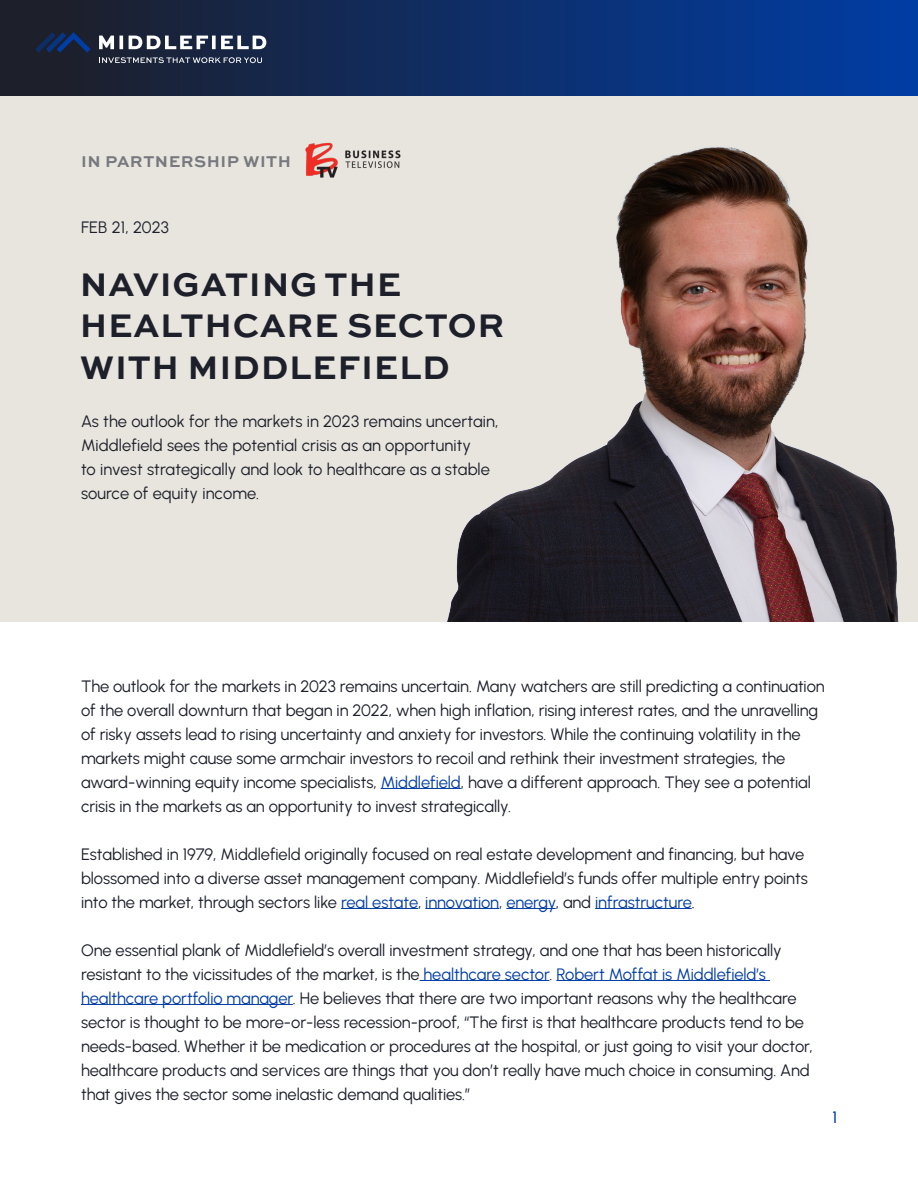
<style>
.page{position:relative;width:918px;height:1188px;background:#fff}
.page>*{position:absolute;margin:0;border:0;box-sizing:border-box;transform-origin:0 0}
.t1{font:700 34.5px/41.4px "Sweet Sans Pro";letter-spacing:.02em;color:#1d1f2a}
.t2{font:16.5px/24px "Urbanist";letter-spacing:-.005em;color:#1d1f2a}
.t3{font:700 16.5px "Sweet Sans Pro";letter-spacing:.03em;color:#77797f}
.t4{font:500 16.5px "Urbanist";color:#003da5}
.s1{color:#003da5}
</style>
<div class="page">
<div style="left:0;top:0;width:918px;height:622px;background:#e8e5de"></div>
<img style="left:212px;top:95px;width:706px;height:527px">
<hr style="left:381px;top:788px;width:80px;height:1px;background:#003da5">
<hr style="left:341px;top:908px;width:77px;height:1px;background:#003da5">
<hr style="left:425px;top:908px;width:74px;height:1px;background:#003da5">
<hr style="left:506px;top:908px;width:50px;height:1px;background:#003da5">
<hr style="left:595px;top:908px;width:97px;height:1px;background:#003da5">
<hr style="left:420px;top:980px;width:129px;height:1px;background:#003da5">
<hr style="left:556px;top:980px;width:214px;height:1px;background:#003da5">
<hr style="left:81px;top:1004px;width:212px;height:1px;background:#003da5">
<div style="left:0;top:0;width:918px;height:95px;background:linear-gradient(to right,#1e1e24,#003da5)"></div>
<svg style="left:35px;top:32px;width:56px;height:21px"></svg>
<svg style="left:99px;top:36px;width:167px;height:13px;background:#868c99"></svg>
<svg style="left:99px;top:57px;width:163px;height:6px"></svg>
<img style="left:302px;top:142px;width:102px;height:37px">
<p class="t3" style="left:81px;top:149px;width:211px">IN PARTNERSHIP WITH</p>
<p class="t2" style="left:81px;top:215px;width:90px">FEB 21, 2023</p>
<p class="t1" style="left:80px;top:261px;width:426px">NAVIGATING THE<br>HEALTHCARE SECTOR<br>WITH MIDDLEFIELD</p>
<p class="t2" style="left:81px;top:409px;width:419px">As the outlook for the markets in 2023 remains uncertain, Middlefield sees the potential crisis as an opportunity<br>to invest strategically and look to healthcare as a stable source of equity income.</p>
<p class="t2" style="left:81px;top:673px;width:745px">The outlook for the markets in 2023 remains uncertain. Many watchers are still predicting a continuation of the overall downturn that began in 2022, when high inflation, rising interest rates, and the unravelling of risky assets lead to rising uncertainty and anxiety for investors. While the continuing volatility in the markets might cause some armchair investors to recoil and rethink their investment strategies, the award-winning equity income specialists, <span class="s1">Middlefield</span>, have a different approach. They see a potential crisis in the markets as an opportunity to invest strategically.</p>
<p class="t2" style="left:81px;top:841px;width:728px">Established in 1979, Middlefield originally focused on real estate development and financing, but have blossomed into a diverse asset management company. Middlefield’s funds offer multiple entry points into the market, through sectors like <span class="s1">real estate</span>, <span class="s1">innovation</span>, <span class="s1">energy</span>, and <span class="s1">infrastructure</span>.</p>
<p class="t2" style="left:81px;top:937px;width:733px">One essential plank of Middlefield’s overall investment strategy, and one that has been historically resistant to the vicissitudes of the market, is the <span class="s1">healthcare sector</span>. <span class="s1">Robert Moffat is Middlefield’s healthcare portfolio manager</span>. He believes that there are two important reasons why the healthcare sector is thought to be more-or-less recession-proof, “The first is that healthcare products tend to be needs-based. Whether it be medication or procedures at the hospital, or just going to visit your doctor, healthcare products and services are things that you don’t really have much choice in consuming. And that gives the sector some inelastic demand qualities.”</p>
<p class="t4" style="left:832px;top:1106px;width:6px">1</p>
</div>
